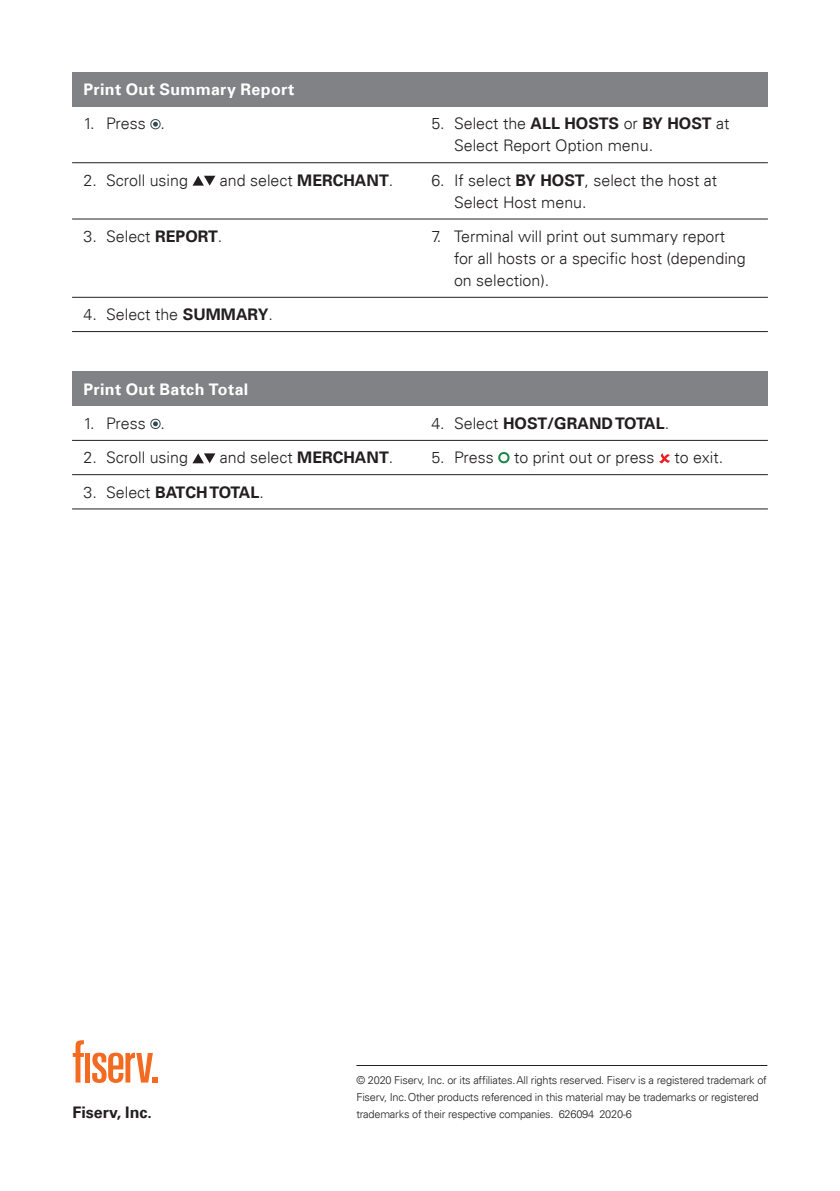
<style>
.page{position:relative;width:840px;height:1191px;background:#fff}
.page>*{position:absolute;margin:0;border:0;box-sizing:border-box;transform-origin:0 0}
.Default{font:300 16px/22px "Univers For Fiserv 45";color:#231f20}
.Body_1{font:700 16px "Univers For Fiserv 65";letter-spacing:.02em;color:#fff}
.Default-2{font:700 16px "Univers For Fiserv 65";color:#231f20}
.Default-3{font:700 16px "Univers For Fiserv 65";letter-spacing:-.02em;color:#231f20}
.t1{font:300 11px/17px "Univers For Fiserv 45";letter-spacing:-.02em;color:#231f20}
.s1{font-family:"Univers For Fiserv 65";font-weight:700}
.s2{font-family:"Univers For Fiserv 45";font-weight:300}
</style>
<div class="page">
<hr style="left:356px;top:1065px;width:411px;height:1px;background:#231f20">
<svg style="left:73px;top:1040px;width:11px;height:42px"></svg>
<div style="left:85px;top:1053px;width:5px;height:29px;background:#f36a21"></div>
<svg style="left:92px;top:1052px;width:66px;height:31px"></svg>
<div style="left:72px;top:72px;width:695px;height:34px;background:#808285"></div>
<hr style="left:72px;top:162px;width:348px;height:1px;background:#231f20">
<hr style="left:420px;top:162px;width:347px;height:1px;background:#231f20">
<hr style="left:72px;top:219px;width:348px;height:1px;background:#231f20">
<hr style="left:420px;top:219px;width:347px;height:1px;background:#231f20">
<hr style="left:72px;top:297px;width:348px;height:1px;background:#231f20">
<hr style="left:420px;top:297px;width:347px;height:1px;background:#231f20">
<hr style="left:72px;top:331px;width:348px;height:1px;background:#231f20">
<hr style="left:420px;top:331px;width:347px;height:1px;background:#231f20">
<svg style="left:150px;top:119px;width:11px;height:11px"></svg>
<svg style="left:192px;top:176px;width:23px;height:10px"></svg>
<div style="left:72px;top:372px;width:695px;height:34px;background:#808285"></div>
<hr style="left:72px;top:440px;width:348px;height:1px;background:#231f20">
<hr style="left:420px;top:440px;width:347px;height:1px;background:#231f20">
<hr style="left:72px;top:474px;width:348px;height:1px;background:#231f20">
<hr style="left:420px;top:474px;width:347px;height:1px;background:#231f20">
<hr style="left:72px;top:508px;width:348px;height:1px;background:#231f20">
<hr style="left:420px;top:508px;width:347px;height:1px;background:#231f20">
<svg style="left:150px;top:418px;width:11px;height:11px"></svg>
<svg style="left:192px;top:453px;width:23px;height:10px"></svg>
<svg style="left:498px;top:452px;width:11px;height:12px"></svg>
<svg style="left:659px;top:453px;width:10px;height:10px"></svg>
<p class="Body_1" style="left:83px;top:80px;width:212px">Print Out Summary Report</p>
<p class="Default" style="left:83px;top:113px;width:83px">1. Press .</p>
<p class="Default" style="left:454px;top:113px;width:276px;text-indent:-23px">5. Select the <span class="s1">ALL HOSTS</span> or <span class="s1">BY HOST</span> at<br>Select Report Option menu.</p>
<p class="Default" style="left:83px;top:169px;width:106px">2. Scroll using</p>
<p class="Default" style="left:220px;top:169px;width:175px">and select <span class="s1">MERCHANT</span>.</p>
<p class="Default" style="left:454px;top:169px;width:264px;text-indent:-23px">6. If select <span class="s1">BY HOST</span>, select the host at<br>Select Host menu.</p>
<p class="Default" style="left:83px;top:225px;width:140px">3. Select <span class="s1">REPORT</span>.</p>
<p class="Default" style="left:454px;top:225px;width:293px;text-indent:-23px">7. Terminal will print out summary report for all hosts or a specific host (depending on selection).</p>
<p class="Default" style="left:83px;top:303px;width:191px">4. Select the <span class="s1">SUMMARY</span>.</p>
<p class="Body_1" style="left:83px;top:380px;width:166px">Print Out Batch Total</p>
<p class="Default" style="left:83px;top:412px;width:83px">1. Press .</p>
<p class="Default-2" style="left:431px;top:414px;width:239px"><span class="s2">4. Select</span> HOST/GRAND TOTAL<span class="s2">.</span></p>
<p class="Default" style="left:83px;top:446px;width:106px">2. Scroll using</p>
<p class="Default" style="left:220px;top:446px;width:175px">and select <span class="s1">MERCHANT</span>.</p>
<p class="Default" style="left:431px;top:446px;width:64px">5. Press</p>
<p class="Default" style="left:513px;top:446px;width:210px">to print out or press to exit.</p>
<p class="Default-3" style="left:83px;top:482px;width:182px"><span class="s2">3. Select</span> BATCH TOTAL<span class="s2">.</span></p>
<p class="t1" style="left:356px;top:1071px;width:412px">© 2020 Fiserv, Inc. or its affiliates. All rights reserved. Fiserv is a registered trademark of<br>Fiserv, Inc. Other products referenced in this material may be trademarks or registered</p>
<p class="Default-2" style="left:73px;top:1103px;width:81px">Fiserv, Inc.</p>
<p class="t1" style="left:356px;top:1105px;width:277px">trademarks of their respective companies. 626094 2020-6</p>
</div>
